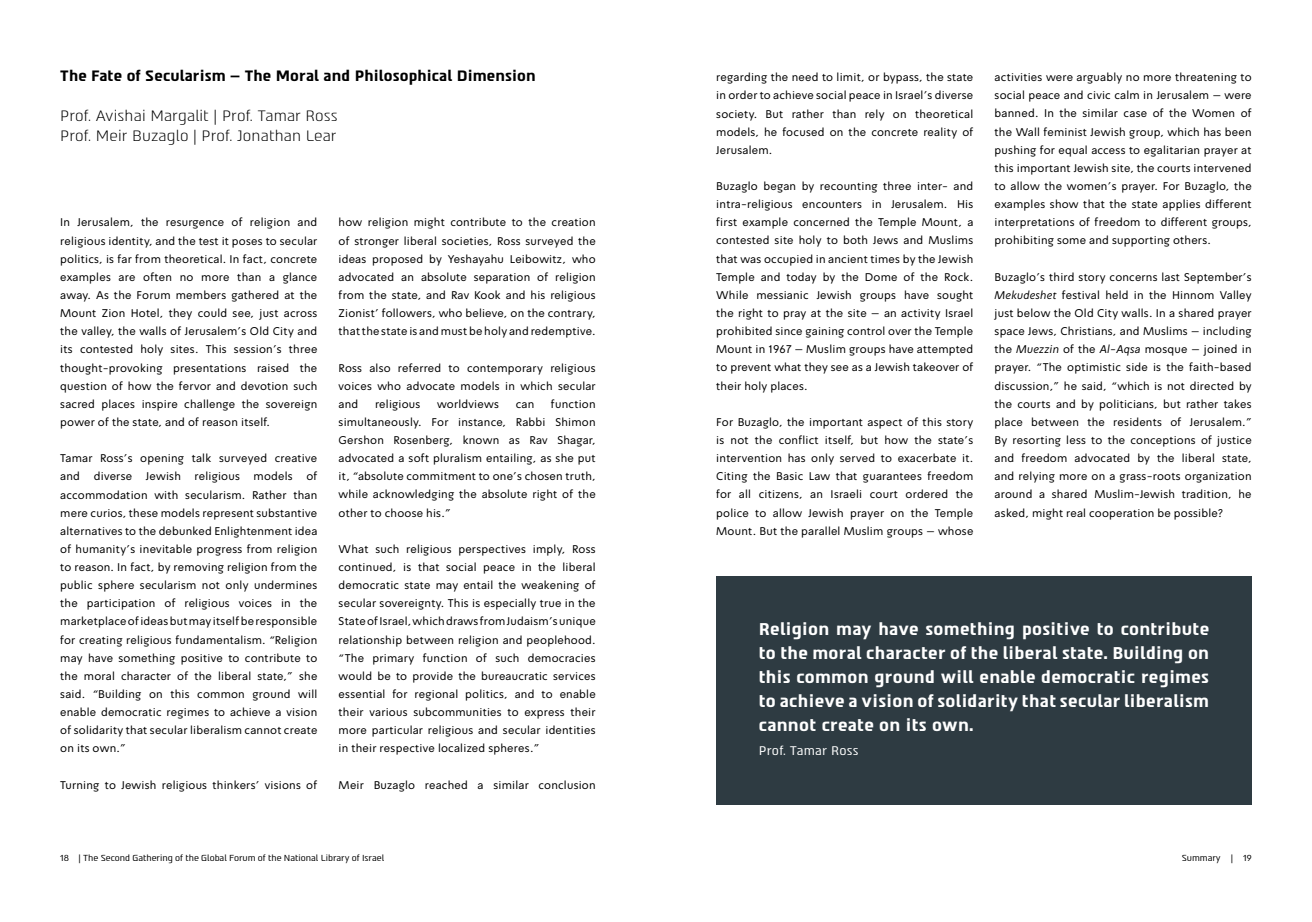
<style>
.page{position:relative;width:1312px;height:922px;background:#fff}
.page>*{position:absolute;margin:0;border:0;box-sizing:border-box;transform-origin:0 0}
.t1{font:700 17px/24px "Atlas Pro AAA";letter-spacing:.02em;color:#fff;text-align:justify}
.t2{font:300 15px/20px "Atlas Pro AAA";letter-spacing:.01em;color:#000}
.t3{font:700 15px "Atlas Pro AAA";letter-spacing:.01em;color:#000}
.t4{font:12.5px "Atlas Pro AAA";letter-spacing:.02em;color:#fff}
.t5{font:11.25px/18.1px "Simpler Pro";letter-spacing:.02em;color:#000;text-align:justify}
.t6{font:8.75px "Atlas Pro AAA";color:#000}
.s1{font-style:italic}
</style>
<div class="page">
<div style="left:716px;top:576px;width:535px;height:228px;background:#2e3b42"></div>
<h2 class="t3" style="left:60px;top:67px;width:477px">The Fate of Secularism – The Moral and Philosophical Dimension</h2>
<h2 class="t2" style="left:60px;top:106px;width:279px">Prof. Avishai Margalit | Prof. Tamar Ross<br>Prof. Meir Buzaglo | Prof. Jonathan Lear</h2>
<p class="t5" style="left:60px;top:213px;width:258px">In Jerusalem, the resurgence of religion and religious identity, and the test it poses to secular politics, is far from theoretical. In fact, concrete examples are often no more than a glance away. As the Forum members gathered at the Mount Zion Hotel, they could see, just across the valley, the walls of Jerusalem’s Old City and its contested holy sites. This session’s three thought-provoking presentations raised the question of how the fervor and devotion such sacred places inspire challenge the sovereign power of the state, and of reason itself.</p>
<p class="t5" style="left:60px;top:449px;width:258px">Tamar Ross’s opening talk surveyed creative and diverse Jewish religious models of accommodation with secularism. Rather than mere curios, these models represent substantive alternatives to the debunked Enlightenment idea of humanity’s inevitable progress from religion to reason. In fact, by removing religion from the public sphere secularism not only undermines the participation of religious voices in the marketplace of ideas but may itself be responsible for creating religious fundamentalism. “Religion may have something positive to contribute to the moral character of the liberal state,” she said. “Building on this common ground will enable democratic regimes to achieve a vision of solidarity that secular liberalism cannot create on its own.”</p>
<p class="t5" style="left:60px;top:775px;width:258px">Turning to Jewish religious thinkers’ visions of</p>
<p class="t5" style="left:338px;top:213px;width:258px">how religion might contribute to the creation of stronger liberal societies, Ross surveyed the ideas proposed by Yeshayahu Leibowitz, who advocated an absolute separation of religion from the state, and Rav Kook and his religious Zionist’ followers, who believe, on the contrary, that the state is and must be holy and redemptive.</p>
<p class="t5" style="left:338px;top:358px;width:258px">Ross also referred to contemporary religious voices who advocate models in which secular and</p>
<p class="t5" style="left:338px;top:395px;width:258px;text-indent:212px">function simultaneously. For instance, Rabbi Shimon Gershon Rosenberg, known as Rav Shagar, advocated a soft pluralism entailing, as she put it, “absolute commitment to one’s chosen truth, while acknowledging the absolute right of the other to choose his.”</p>
<p class="t5" style="left:338px;top:540px;width:258px">What such religious perspectives imply, Ross continued, is that social peace in the liberal democratic state may entail the weakening of secular sovereignty. This is especially true in the State of Israel, which draws from Judaism’s unique relationship between religion and peoplehood. “The primary function of such democracies would be to provide the bureaucratic services essential for regional politics, and to enable their various subcommunities to express their more particular religious and secular identities in their respective localized spheres.”</p>
<p class="t5" style="left:338px;top:775px;width:258px">Meir Buzaglo reached a similar conclusion</p>
<p class="t5" style="left:375px;top:395px;width:47px">religious</p>
<p class="t5" style="left:437px;top:395px;width:63px">worldviews</p>
<p class="t5" style="left:515px;top:395px;width:20px">can</p>
<p class="t5" style="left:716px;top:68px;width:258px">regarding the need to limit, or bypass, the state in order to achieve social peace in Israel’s diverse society. But rather than rely on theoretical models, he focused on the concrete reality of Jerusalem.</p>
<p class="t5" style="left:716px;top:177px;width:258px">Buzaglo began by recounting three inter- and intra-religious encounters in Jerusalem. His first example concerned the Temple Mount, a contested site holy to both Jews and Muslims that was occupied in ancient times by the Jewish Temple and today by the Dome of the Rock.<br>While messianic Jewish groups have sought the right to pray at the site – an activity Israel prohibited since gaining control over the Temple Mount in 1967 – Muslim groups have attempted to prevent what they see as a Jewish takeover of their holy places.</p>
<p class="t5" style="left:716px;top:413px;width:258px">For Buzaglo, the important aspect of this story is not the conflict itself, but how the state’s intervention has only served to exacerbate it.<br>Citing the Basic Law that guarantees freedom for all citizens, an Israeli court ordered the police to allow Jewish prayer on the Temple Mount. But the parallel Muslim groups – whose</p>
<p class="t5" style="left:994px;top:68px;width:258px">activities were arguably no more threatening to social peace and civic calm in Jerusalem – were banned. In the similar case of the Women of the Wall feminist Jewish group, which has been pushing for equal access to egalitarian prayer at this important Jewish site, the courts intervened to allow the women’s prayer. For Buzaglo, the examples show that the state applies different interpretations of freedom to different groups, prohibiting some and supporting others.</p>
<p class="t5" style="left:994px;top:268px;width:258px">Buzaglo’s third story concerns last September’s <span class="s1">Mekudeshet</span> festival held in the Hinnom Valley just below the Old City walls. In a shared prayer space Jews, Christians, and Muslims – including the <span class="s1">Muezzin</span> of the <span class="s1">Al-Aqsa</span> mosque – joined in prayer. “The optimistic side is the faith-based discussion,” he said, “which is not directed by the courts and by politicians, but rather takes place between the residents of Jerusalem.” By resorting less to the conceptions of justice and freedom advocated by the liberal state, and relying more on a grass-roots organization around a shared Muslim-Jewish tradition, he asked, might real cooperation be possible?</p>
<p class="t1" style="left:758px;top:617px;width:452px">Religion may have something positive to contribute to the moral character of the liberal state. Building on this common ground will enable democratic regimes to achieve a vision of solidarity that secular liberalism cannot create on its own.</p>
<p class="t4" style="left:758px;top:743px;width:101px">Prof. Tamar Ross</p>
<p class="t6" style="left:60px;top:853px;width:325px">18 | The Second Gathering of the Global Forum of the National Library of Israel</p>
<p class="t6" style="left:1181px;top:853px;width:71px">Summary | 19</p>
</div>
